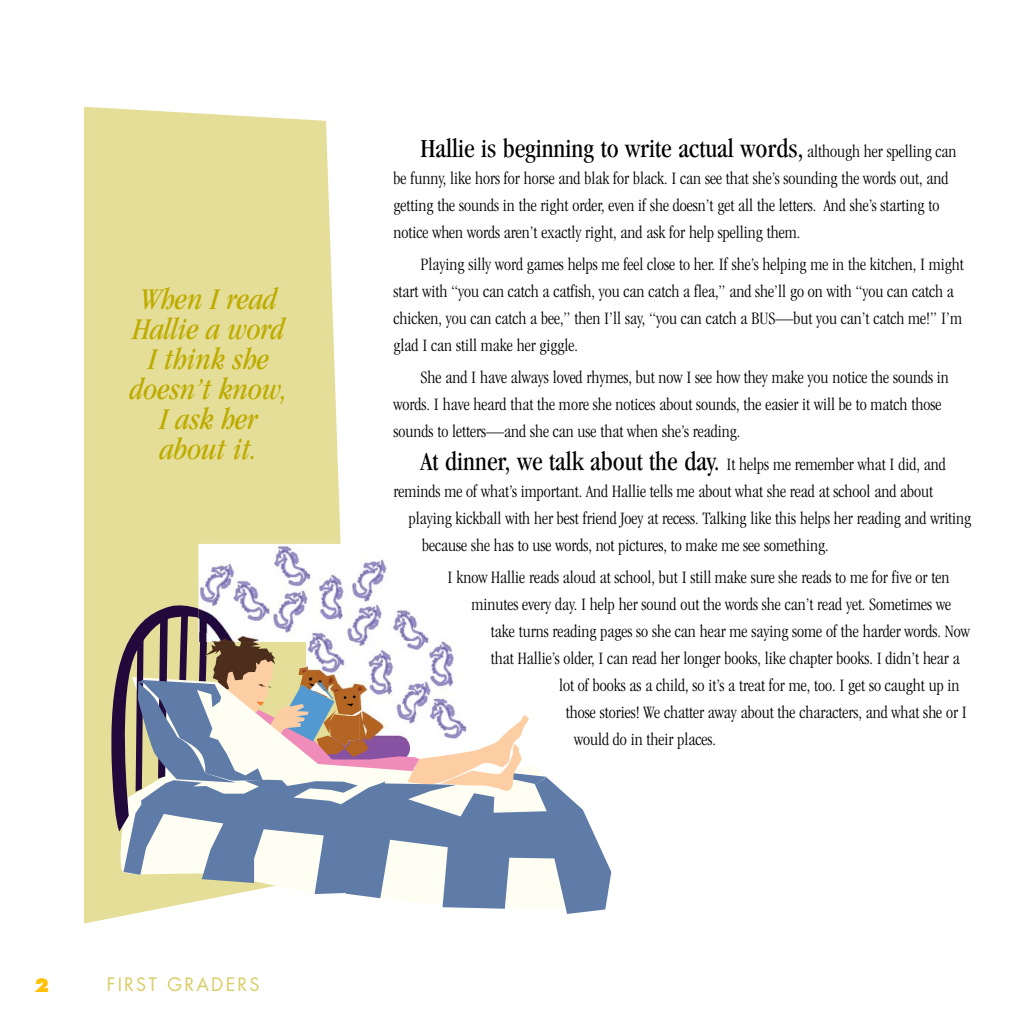
<style>
.page{position:relative;width:1026px;height:1026px;background:#fff}
.page>*{position:absolute;margin:0;border:0;box-sizing:border-box;transform-origin:0 0}
.t1{font:italic condensed 31.2px/30px "Garamond";color:#beab00;text-align:center}
.t2{font:condensed 27px "Garamond";color:#000}
.t3{font:300 condensed 18px/27px "Garamond";color:#000}
.t4{font:18px "Futura";letter-spacing:.125em;color:#d8cd66}
.t5{font:800 18px "Futura";color:#ffc100}
.s1{font-weight:300;font-size:18px}
.s2{font-weight:400;font-size:27px}
</style>
<div class="page">
<div style="left:84px;top:107px;width:257px;height:817px;background:#e5de99"></div>
<img style="left:198px;top:544px;width:189px;height:60px">
<svg style="left:111px;top:604px;width:500px;height:310px"></svg>
<h1 class="t1" style="left:130px;top:286px;width:159px">When I read<br>Hallie a word<br>I think she doesn’t know,<br>I ask her about it.</h1>
<p class="t5" style="left:34px;top:977px;width:16px">2</p>
<p class="t4" style="left:107px;top:976px;width:154px">FIRST GRADERS</p>
<p class="t2" style="left:421px;top:137px;width:538px">Hallie is beginning to write actual words, <span class="s1">although her spelling can</span></p>
<p class="t3" style="left:394px;top:166px;width:556px">be funny, like hors for horse and blak for black. I can see that she’s sounding the words out, and getting the sounds in the right order, even if she doesn’t get all the letters. And she’s starting to notice when words aren’t exactly right, and ask for help spelling them.</p>
<p class="t3" style="left:394px;top:252px;width:572px;text-indent:27px">Playing silly word games helps me feel close to her. If she’s helping me in the kitchen, I might start with “you can catch a catfish, you can catch a flea,” and she’ll go on with “you can catch a chicken, you can catch a bee,” then I’ll say, “you can catch a BUS—but you can’t catch me!” I’m glad I can still make her giggle.</p>
<p class="t3" style="left:394px;top:365px;width:557px;text-indent:27px">She and I have always loved rhymes, but now I see how they make you notice the sounds in words. I have heard that the more she notices about sounds, the easier it will be to match those sounds to letters—and she can use that when she’s reading.</p>
<p class="t3" style="left:421px;top:452px;width:527px"><span class="s2">At dinner, we talk about the day.</span> It helps me remember what I did, and</p>
<p class="t3" style="left:394px;top:479px;width:541px">reminds me of what’s important. And Hallie tells me about what she read at school and about</p>
<p class="t3" style="left:409px;top:506px;width:564px">playing kickball with her best friend Joey at recess. Talking like this helps her reading and writing</p>
<p class="t3" style="left:422px;top:533px;width:408px">because she has to use words, not pictures, to make me see something.</p>
<p class="t3" style="left:448px;top:565px;width:503px">I know Hallie reads aloud at school, but I still make sure she reads to me for five or ten</p>
<p class="t3" style="left:471px;top:592px;width:481px">minutes every day. I help her sound out the words she can’t read yet. Sometimes we</p>
<p class="t3" style="left:491px;top:619px;width:480px">take turns reading pages so she can hear me saying some of the harder words. Now</p>
<p class="t3" style="left:491px;top:646px;width:470px">that Hallie’s older, I can read her longer books, like chapter books. I didn’t hear a</p>
<p class="t3" style="left:559px;top:673px;width:402px">lot of books as a child, so it’s a treat for me, too. I get so caught up in</p>
<p class="t3" style="left:566px;top:700px;width:403px">those stories! We chatter away about the characters, and what she or I</p>
<p class="t3" style="left:574px;top:727px;width:143px">would do in their places.</p>
</div>
